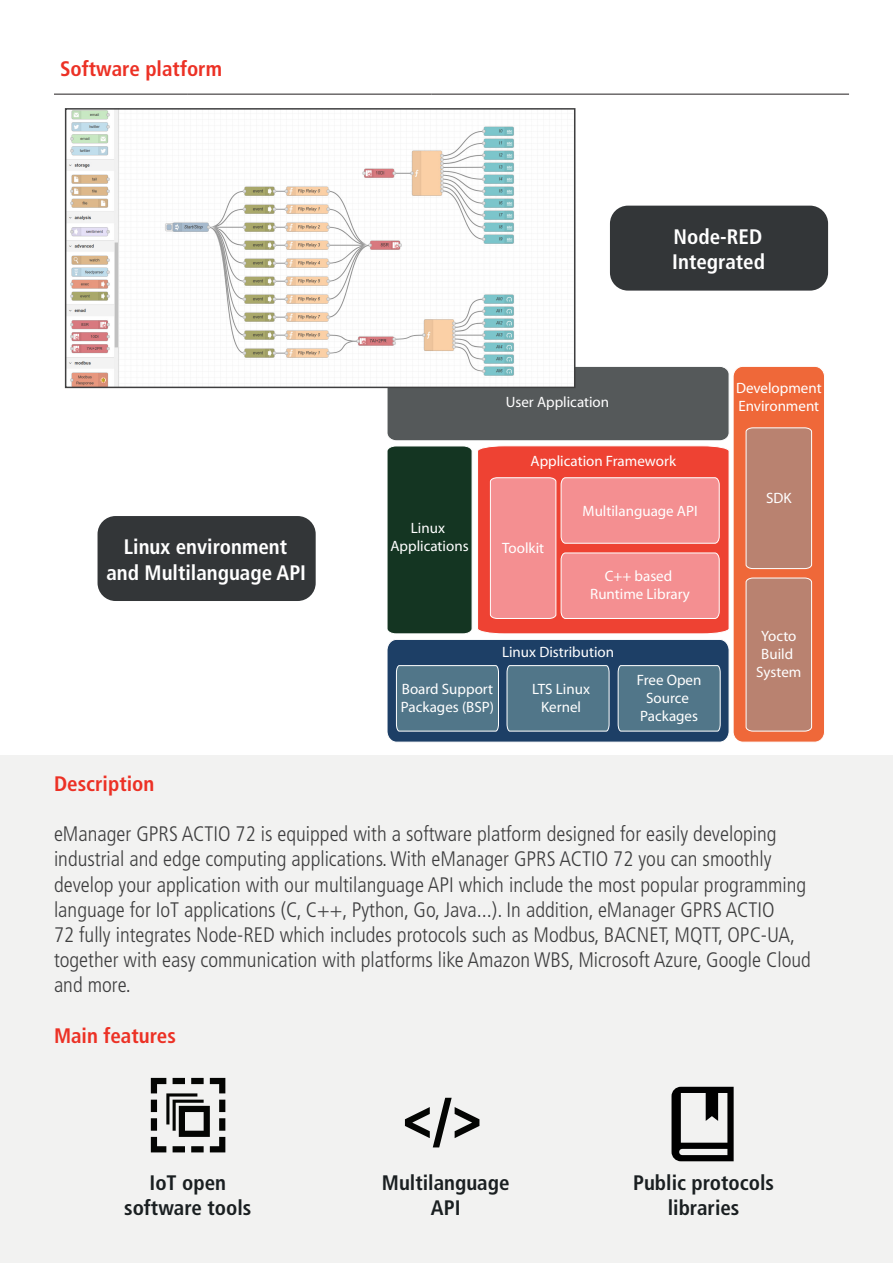
<style>
.page{position:relative;width:893px;height:1263px;background:#fff}
.page>*{position:absolute;margin:0;border:0;box-sizing:border-box;transform-origin:0 0}
.t1{font:300 condensed 21px/25.2px "Frutiger LT Std";color:#3e3e3f}
.t2{font:700 condensed 21px "Frutiger LT Std";color:#1a1f21}
.t3{font:700 condensed 21px "Frutiger LT Std";color:#fff}
.t4{font:700 condensed 21px "Frutiger LT Std";color:#ec3125}
.t5{font:15px/18px "Myriad";color:#fff;text-align:center}
</style>
<div class="page">
<hr style="left:54px;top:94px;width:133px;height:1px;background:#231f20">
<hr style="left:187px;top:94px;width:245px;height:1px;background:#231f20">
<hr style="left:432px;top:94px;width:417px;height:1px;background:#231f20">
<div style="left:0;top:755px;width:893px;height:508px;background:#f2f2f1"></div>
<svg style="left:151px;top:1078px;width:74px;height:74px"></svg>
<svg style="left:405px;top:1098px;width:74px;height:49px"></svg>
<svg style="left:671px;top:1087px;width:63px;height:74px"></svg>
<div style="left:733px;top:366px;width:91px;height:376px;background:#ef6839;border-radius:10px"></div>
<div style="left:733px;top:366px;width:92px;height:376px;border:1px solid #fff;border-radius:10px"></div>
<svg style="left:745px;top:577px;width:67px;height:155px;background:#bc8674"></svg>
<div style="left:745px;top:427px;width:67px;height:142px;background:#b98270"></div>
<svg style="left:386px;top:366px;width:343px;height:377px;background:#8b6c6f"></svg>
<img style="left:68px;top:111px;width:504px;height:274px">
<div style="left:65px;top:108px;width:510px;height:280px;border:2px solid #3e3e3f"></div>
<div style="left:610px;top:206px;width:218px;height:85px;background:#333638;border-radius:18px"></div>
<div style="left:98px;top:516px;width:218px;height:85px;background:#333638;border-radius:18px"></div>
<p class="t4" style="left:60px;top:56px;width:163px">Software platform</p>
<p class="t3" style="left:124px;top:535px;width:165px">Linux environment</p>
<p class="t3" style="left:106px;top:560px;width:201px">and Multilanguage API</p>
<p class="t5" style="left:506px;top:393px;width:105px">User Application</p>
<p class="t3" style="left:674px;top:224px;width:90px">Node-RED</p>
<p class="t3" style="left:672px;top:249px;width:94px">Integrated</p>
<p class="t5" style="left:736px;top:380px;width:87px;text-align:left">Development<br>Environment</p>
<p class="t5" style="left:531px;top:452px;width:147px">Application Framework</p>
<p class="t5" style="left:390px;top:520px;width:80px">Linux<br>Applications</p>
<p class="t5" style="left:502px;top:540px;width:44px">Toolkit</p>
<p class="t5" style="left:583px;top:503px;width:117px">Multilanguage API</p>
<p class="t5" style="left:590px;top:568px;width:101px">C++ based<br>Runtime Library</p>
<p class="t5" style="left:502px;top:643px;width:114px">Linux Distribution</p>
<p class="t5" style="left:401px;top:680px;width:95px;text-align:left">Board Support<br>Packages (BSP)</p>
<p class="t5" style="left:532px;top:680px;width:59px">LTS Linux<br>Kernel</p>
<p class="t5" style="left:637px;top:671px;width:66px">Free Open<br>Source<br>Packages</p>
<p class="t5" style="left:766px;top:489px;width:27px">SDK</p>
<p class="t5" style="left:756px;top:628px;width:47px">Yocto<br>Build<br>System</p>
<p class="t4" style="left:54px;top:771px;width:102px">Description</p>
<p class="t1" style="left:54px;top:822px;width:758px">eManager GPRS ACTIO 72 is equipped with a software platform designed for easily developing industrial and edge computing applications. With eManager GPRS ACTIO 72 you can smoothly develop your application with our multilanguage API which include the most popular programming language for IoT applications (C, C++, Python, Go, Java...). In addition, eManager GPRS ACTIO<br>72 fully integrates Node-RED which includes protocols such as Modbus, BACNET, MQTT, OPC-UA, together with easy communication with platforms like Amazon WBS, Microsoft Azure, Google Cloud and more.</p>
<p class="t4" style="left:54px;top:1023px;width:123px">Main features</p>
<p class="t2" style="left:150px;top:1170px;width:78px">IoT open</p>
<p class="t2" style="left:124px;top:1195px;width:129px">software tools</p>
<p class="t2" style="left:382px;top:1170px;width:129px">Multilanguage</p>
<p class="t2" style="left:431px;top:1195px;width:31px">API</p>
<p class="t2" style="left:633px;top:1170px;width:143px">Public protocols</p>
<p class="t2" style="left:668px;top:1195px;width:73px">libraries</p>
</div>
